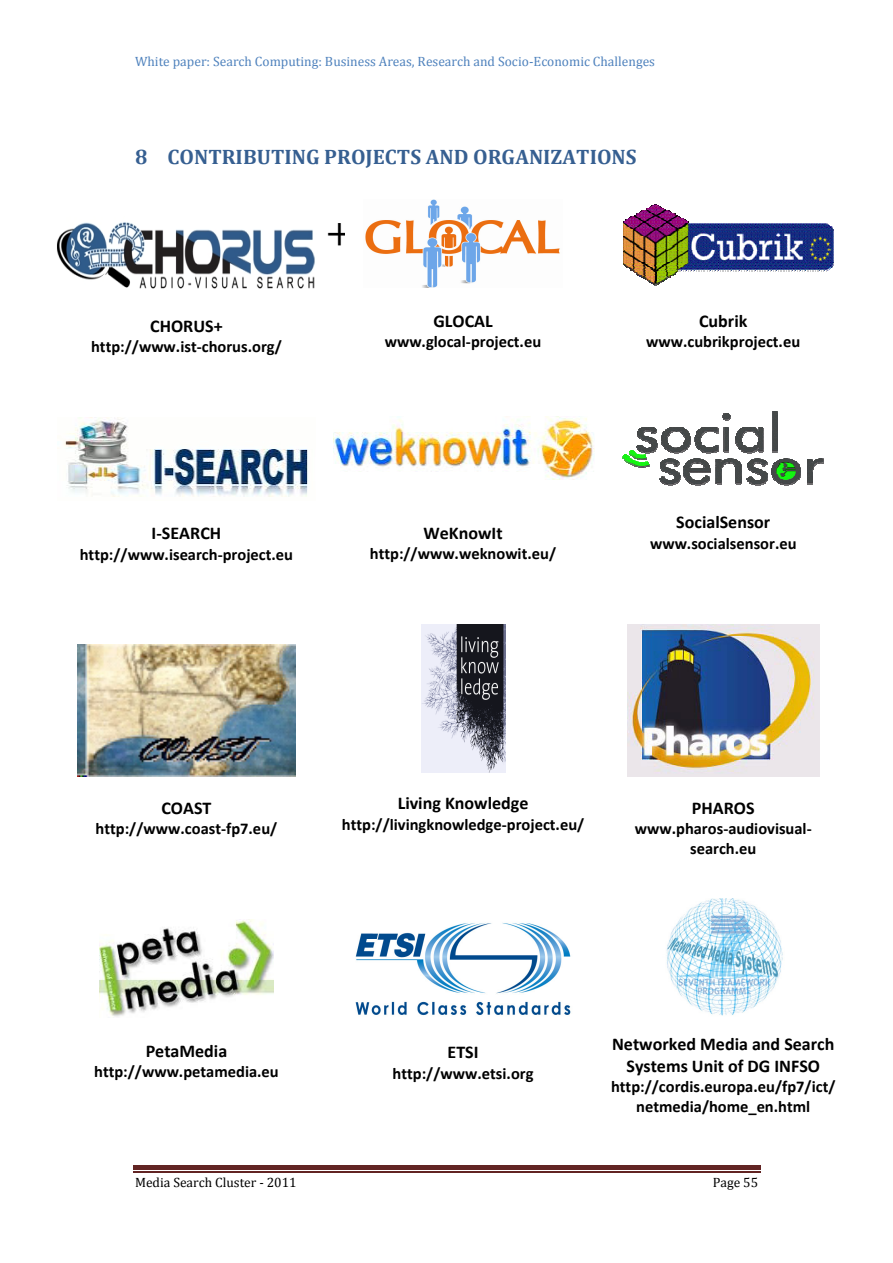
<style>
.page{position:relative;width:893px;height:1263px;background:#fff}
.page>*{position:absolute;margin:0;border:0;box-sizing:border-box;transform-origin:0 0}
.t1{font:700 42px "Times New Roman";color:#000}
.t2{font:700 21px "Cambria";color:#365f91}
.t3{font:700 18px/21.9px "Calibri";color:#000;text-align:center}
.t4{font:700 16.5px/20.1px "Calibri";color:#000;text-align:center}
.t5{font:13.5px "Cambria";color:#4f82bd}
.t6{font:13.5px "Cambria";color:#000}
</style>
<div class="page">
<hr style="left:133px;top:1166px;width:627px;height:4px;background:#622423">
<hr style="left:133px;top:1171px;width:627px;height:1px;background:#622423">
<img style="left:365px;top:200px;width:195px;height:88px">
<svg style="left:641px;top:204px;width:28px;height:8px"></svg>
<img style="left:638px;top:212px;width:34px;height:2px">
<img style="left:636px;top:214px;width:39px;height:1px">
<img style="left:634px;top:215px;width:43px;height:2px">
<img style="left:629px;top:217px;width:51px;height:1px">
<img style="left:628px;top:218px;width:55px;height:2px">
<img style="left:623px;top:220px;width:65px;height:4px">
<img style="left:623px;top:224px;width:206px;height:2px">
<img style="left:623px;top:226px;width:210px;height:40px">
<img style="left:626px;top:266px;width:206px;height:1px">
<img style="left:628px;top:267px;width:204px;height:1px">
<img style="left:629px;top:268px;width:201px;height:2px">
<img style="left:631px;top:269px;width:197px;height:2px">
<img style="left:633px;top:271px;width:44px;height:1px">
<svg style="left:679px;top:271px;width:145px;height:1px"></svg>
<img style="left:635px;top:272px;width:41px;height:2px">
<img style="left:638px;top:274px;width:35px;height:2px">
<svg style="left:639px;top:276px;width:31px;height:10px"></svg>
<img style="left:64px;top:417px;width:244px;height:80px">
<img style="left:333px;top:417px;width:261px;height:63px">
<svg style="left:807px;top:459px;width:17px;height:26px"></svg>
<svg style="left:622px;top:411px;width:178px;height:75px"></svg>
<img style="left:77px;top:645px;width:219px;height:131px">
<img style="left:421px;top:625px;width:84px;height:147px">
<img style="left:627px;top:625px;width:192px;height:152px">
<img style="left:99px;top:919px;width:174px;height:98px">
<img style="left:355px;top:923px;width:216px;height:93px">
<img style="left:666px;top:899px;width:117px;height:117px">
<img style="left:57px;top:222px;width:258px;height:67px">
<p class="t5" style="left:135px;top:53px;width:521px">White paper: Search Computing: Business Areas, Research and Socio-Economic Challenges</p>
<p class="t2" style="left:135px;top:144px;width:503px">8 CONTRIBUTING PROJECTS AND ORGANIZATIONS</p>
<p class="t3" style="left:150px;top:316px;width:74px">CHORUS+</p>
<p class="t4" style="left:91px;top:338px;width:192px">http://www.ist-chorus.org/</p>
<h1 class="t1" style="left:327px;top:211px;width:25px">+</h1>
<p class="t3" style="left:433px;top:311px;width:61px">GLOCAL</p>
<p class="t4" style="left:385px;top:333px;width:158px">www.glocal-project.eu</p>
<p class="t3" style="left:152px;top:524px;width:71px">I-SEARCH</p>
<p class="t4" style="left:80px;top:546px;width:215px">http://www.isearch-project.eu</p>
<p class="t3" style="left:423px;top:523px;width:80px">WeKnowIt</p>
<p class="t4" style="left:370px;top:545px;width:188px">http://www.weknowit.eu/</p>
<p class="t3" style="left:699px;top:311px;width:50px">Cubrik</p>
<p class="t4" style="left:646px;top:333px;width:155px">www.cubrikproject.eu</p>
<p class="t3" style="left:676px;top:513px;width:95px">SocialSensor</p>
<p class="t4" style="left:650px;top:535px;width:148px">www.socialsensor.eu</p>
<p class="t3" style="left:161px;top:798px;width:52px">COAST</p>
<p class="t4" style="left:96px;top:820px;width:183px">http://www.coast-fp7.eu/</p>
<p class="t3" style="left:398px;top:794px;width:132px">Living Knowledge</p>
<p class="t4" style="left:342px;top:816px;width:244px">http://livingknowledge-project.eu/</p>
<p class="t3" style="left:692px;top:798px;width:64px">PHAROS</p>
<p class="t4" style="left:634px;top:820px;width:178px">www.pharos-audiovisual&shy;search.eu</p>
<p class="t3" style="left:146px;top:1041px;width:83px">PetaMedia</p>
<p class="t4" style="left:94px;top:1063px;width:186px">http://www.petamedia.eu</p>
<p class="t3" style="left:447px;top:1043px;width:33px">ETSI</p>
<p class="t4" style="left:392px;top:1064px;width:142px">http://www.etsi.org</p>
<p class="t3" style="left:612px;top:1034px;width:224px">Networked Media and Search<br>Systems Unit of DG INFSO</p>
<p class="t4" style="left:611px;top:1078px;width:226px">http://cordis.europa.eu/fp7/ict/ netmedia/home_en.html</p>
<p class="t6" style="left:135px;top:1174px;width:163px">Media Search Cluster - 2011</p>
<p class="t6" style="left:712px;top:1174px;width:47px">Page 55</p>
</div>
